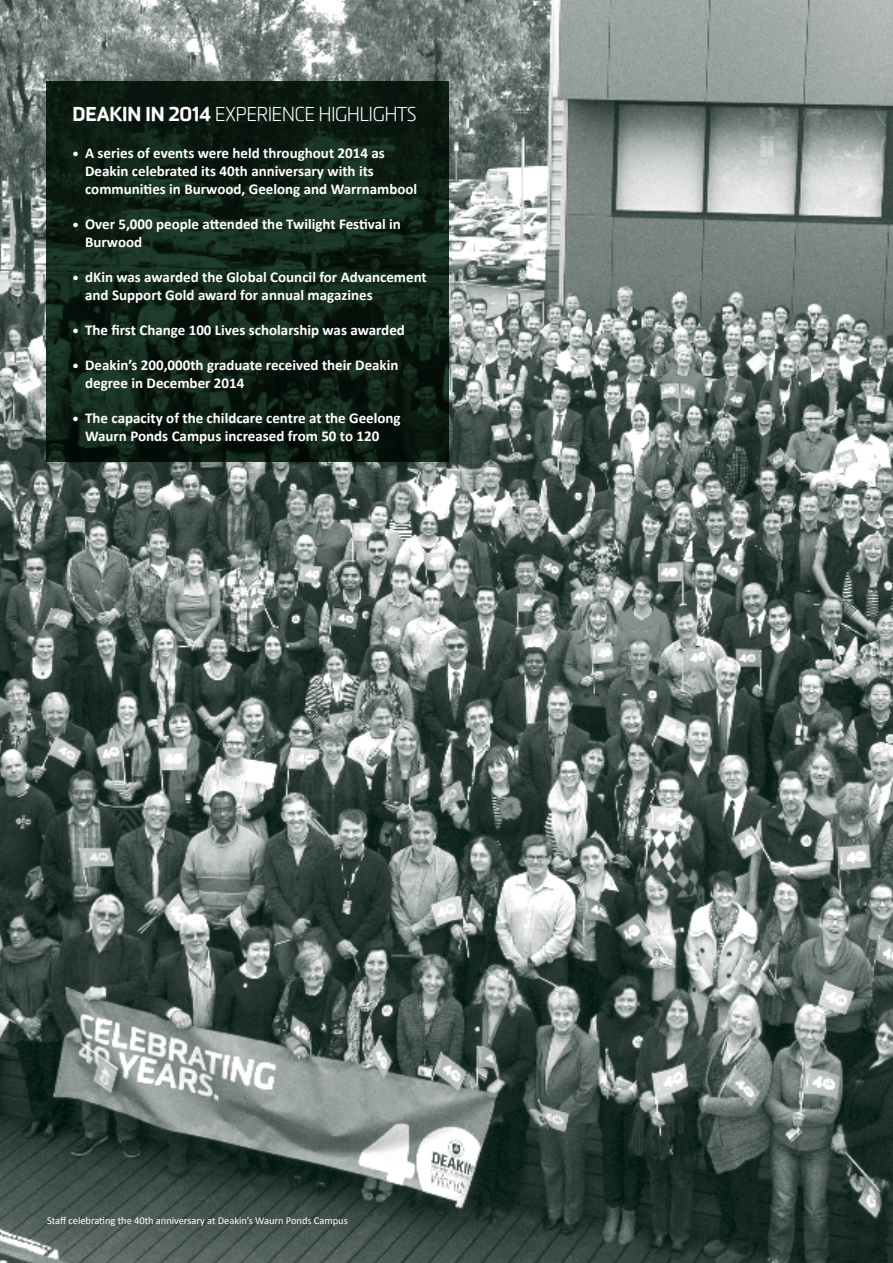
<style>
.page{position:relative;width:893px;height:1263px;background:#fff}
.page>*{position:absolute;margin:0;border:0;box-sizing:border-box;transform-origin:0 0}
.t1{font:300 19.5px "Sommet Rounded";letter-spacing:-.005em;color:#fff}
.t2{font:700 15px/18px "Calibri";color:#fff}
.t3{font:10.5px "Calibri";letter-spacing:-.005em;color:#fff}
.s1{font-weight:900}
.s2{font-size:12.75px}
</style>
<div class="page">
<img style="left:0;top:0;width:893px;height:1263px">
<svg style="left:47px;top:81px;width:402px;height:380px;background:#0f2016"></svg>
<h1 class="t1" style="left:72px;top:103px;width:346px"><span class="s1">DEAKIN IN 2014</span> EXPERIENCE HIGHLIGHTS</h1>
<p class="t2" style="left:85px;top:144px;width:334px;text-indent:-13px"><span class="s2">•</span> A series of events were held throughout 2014 as<br>Deakin celebrated its 40th anniversary with its communities in Burwood, Geelong and Warrnambool</p>
<p class="t2" style="left:85px;top:215px;width:317px;text-indent:-13px"><span class="s2">•</span> Over 5,000 people attended the Twilight Festival in<br>Burwood</p>
<p class="t2" style="left:85px;top:268px;width:343px;text-indent:-13px"><span class="s2">•</span> dKin was awarded the Global Council for Advancement and Support Gold award for annual magazines</p>
<p class="t2" style="left:72px;top:321px;width:334px"><span class="s2">•</span> The first Change 100 Lives scholarship was awarded</p>
<p class="t2" style="left:85px;top:356px;width:315px;text-indent:-13px"><span class="s2">•</span> Deakin’s 200,000th graduate received their Deakin degree in December 2014</p>
<p class="t2" style="left:72px;top:409px;width:330px;text-align:center"><span class="s2">•</span> The capacity of the childcare centre at the Geelong<br>Waurn Ponds Campus increased from 50 to 120</p>
<p class="t3" style="left:47px;top:1214px;width:302px">Staff celebrating the 40th anniversary at Deakin’s Waurn Ponds Campus</p>
</div>
